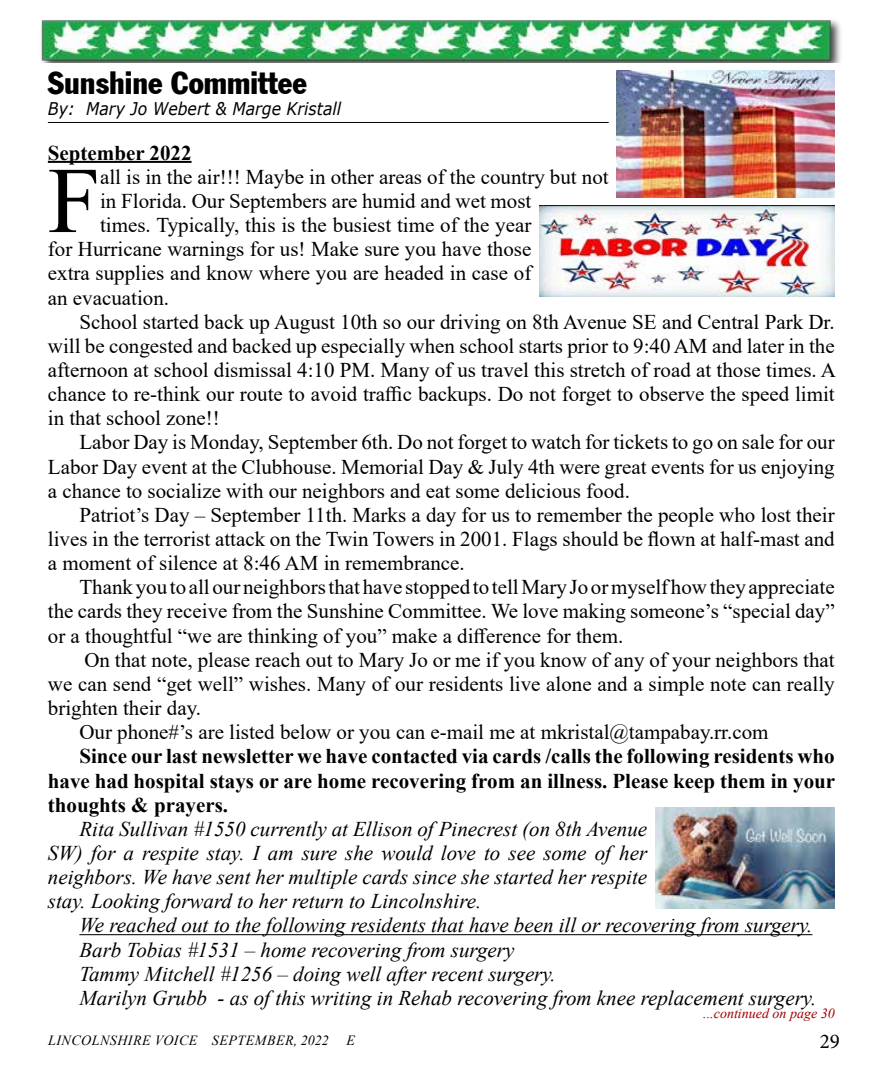
<style>
.page{position:relative;width:882px;height:1071px;background:#fff}
.page>*{position:absolute;margin:0;border:0;box-sizing:border-box;transform-origin:0 0}
.t1{font:93.98px "Times New Roman";color:#000}
.t2{font:31.5px "Franklin Gothic Condensed";color:#000}
.t3{font:21px "Times New Roman";color:#000}
.t4{font:italic 21px/24.2px "Times New Roman";color:#000;text-align:justify}
.t5{font:700 21px/24.2px "Times New Roman";color:#000;text-align:justify}
.t6{font:21px "Minion Pro";color:#000}
.t7{font:italic 17.5px "Verdana";color:#000;scale:.9 1}
.t8{font:italic 14px "Times New Roman";letter-spacing:.035em;color:#000}
.t9{font:italic 14px "Times New Roman";color:#9e0000}
</style>
<div class="page">
<img style="left:41px;top:20px;width:800px;height:43px">
<hr style="left:48px;top:122px;width:561px;height:1px;background:#000">
<hr style="left:48px;top:161px;width:144px;height:2px;background:#000">
<hr style="left:79px;top:934px;width:734px;height:1px;background:#000">
<img style="left:617px;top:71px;width:218px;height:126px">
<img style="left:539px;top:206px;width:296px;height:90px">
<img style="left:655px;top:807px;width:180px;height:101px">
<h2 class="t2" style="left:48px;top:64px;width:261px">Sunshine Committee</h2>
<p class="t7" style="left:48px;top:97px;width:327px">By: Mary Jo Webert &amp; Marge Kristall</p>
<p class="t5" style="left:48px;top:140px;width:145px">September 2022</p>
<h1 class="t1" style="left:48px;top:134px;width:54px">F</h1>
<p class="t3" style="left:100px;top:162px;width:510px">all is in the air!!! Maybe in other areas of the country but not</p>
<p class="t3" style="left:100px;top:186px;width:433px">in Florida. Our Septembers are humid and wet most</p>
<p class="t3" style="left:100px;top:210px;width:433px">times. Typically, this is the busiest time of the year</p>
<p class="t3" style="left:48px;top:234px;width:485px">for Hurricane warnings for us! Make sure you have those</p>
<p class="t3" style="left:48px;top:259px;width:485px">extra supplies and know where you are headed in case of</p>
<p class="t3" style="left:48px;top:283px;width:123px">an evacuation.</p>
<p class="t3" style="left:79px;top:307px;width:757px">School started back up August 10th so our driving on 8th Avenue SE and Central Park Dr.</p>
<p class="t3" style="left:48px;top:331px;width:788px">will be congested and backed up especially when school starts prior to 9:40 AM and later in the</p>
<p class="t3" style="left:48px;top:355px;width:790px">afternoon at school dismissal 4:10 PM. Many of us travel this stretch of road at those times. A</p>
<p class="t3" style="left:48px;top:379px;width:788px">chance to re-think our route to avoid traffic backups. Do not forget to observe the speed limit</p>
<p class="t3" style="left:48px;top:403px;width:174px">in that school zone!!</p>
<p class="t3" style="left:79px;top:428px;width:757px">Labor Day is Monday, September 6th. Do not forget to watch for tickets to go on sale for our</p>
<p class="t3" style="left:48px;top:452px;width:788px">Labor Day event at the Clubhouse. Memorial Day &amp; July 4th were great events for us enjoying</p>
<p class="t3" style="left:48px;top:476px;width:584px">a chance to socialize with our neighbors and eat some delicious food.</p>
<p class="t3" style="left:79px;top:500px;width:757px">Patriot’s Day – September 11th. Marks a day for us to remember the people who lost their</p>
<p class="t3" style="left:48px;top:524px;width:788px">lives in the terrorist attack on the Twin Towers in 2001. Flags should be flown at half-mast and</p>
<p class="t3" style="left:48px;top:548px;width:418px">a moment of silence at 8:46 AM in remembrance.</p>
<p class="t3" style="left:79px;top:572px;width:757px">Thank you to all our neighbors that have stopped to tell Mary Jo or myself how they appreciate</p>
<p class="t3" style="left:48px;top:597px;width:788px">the cards they receive from the Sunshine Committee. We love making someone’s “special day”</p>
<p class="t3" style="left:48px;top:621px;width:577px">or a thoughtful “we are thinking of you” make a difference for them.</p>
<p class="t3" style="left:84px;top:645px;width:752px">On that note, please reach out to Mary Jo or me if you know of any of your neighbors that</p>
<p class="t3" style="left:48px;top:669px;width:788px">we can send “get well” wishes. Many of our residents live alone and a simple note can really</p>
<p class="t3" style="left:48px;top:693px;width:155px">brighten their day.</p>
<p class="t3" style="left:79px;top:717px;width:691px">Our phone#’s are listed below or you can e-mail me at mkristal@tampabay.rr.com</p>
<p class="t5" style="left:48px;top:744px;width:789px;text-indent:32px">Since our last newsletter we have contacted via cards /calls the following residents who have had hospital stays or are home recovering from an illness. Please keep them in your thoughts &amp; prayers.</p>
<p class="t4" style="left:48px;top:816px;width:601px;text-indent:32px">Rita Sullivan #1550 currently at Ellison of Pinecrest (on 8th Avenue SW) for a respite stay. I am sure she would love to see some of her neighbors. We have sent her multiple cards since she started her respite stay. Looking forward to her return to Lincolnshire.</p>
<p class="t4" style="left:79px;top:913px;width:739px;text-align:left">We reached out to the following residents that have been ill or recovering from surgery.<br>Barb Tobias #1531 – home recovering from surgery<br>Tammy Mitchell #1256 – doing well after recent surgery.<br>Marilyn Grubb - as of this writing in Rehab recovering from knee replacement surgery.</p>
<p class="t9" style="left:703px;top:1004px;width:133px">...continued on page 30</p>
<p class="t8" style="left:48px;top:1031px;width:282px">LINCOLNSHIRE VOICE SEPTEMBER, 2022</p>
<p class="t8" style="left:347px;top:1031px;width:10px">E</p>
<p class="t6" style="left:820px;top:1027px;width:22px">29</p>
</div>
